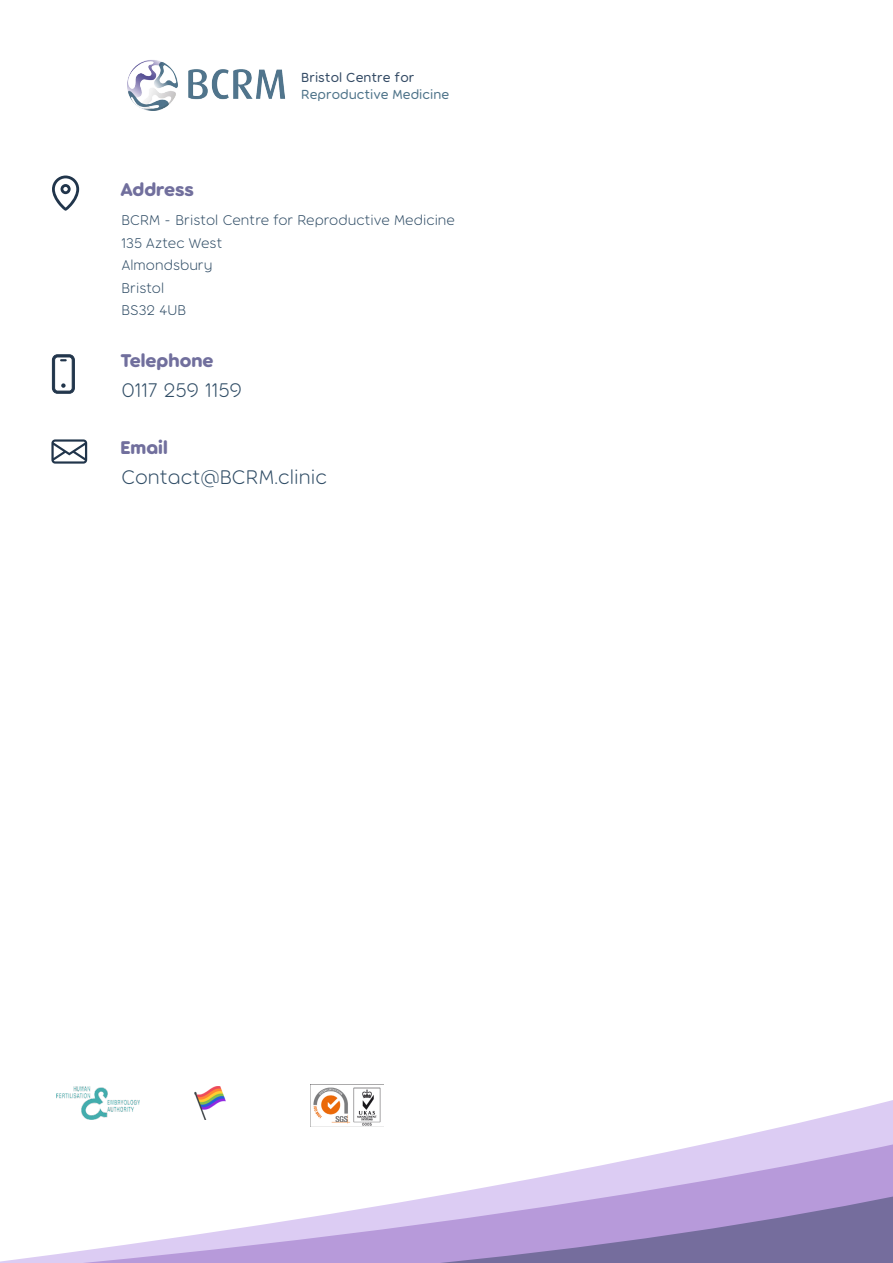
<style>
.page{position:relative;width:893px;height:1263px;background:#fff}
.page>*{position:absolute;margin:0;border:0;box-sizing:border-box;transform-origin:0 0}
.t1{font:300 21px "Torus";color:#2f4c65}
.Subtitle{font:700 19.5px "Torus";color:#716f9d}
.t2{font:300 15px "Torus";color:#2f4c65}
.t3{font:13.95px/17.2px "Torus";color:#4f748a}
.s1{color:#344b65}
</style>
<div class="page">
<svg style="left:56px;top:1084px;width:837px;height:54px"></svg>
<svg style="left:0;top:1138px;width:893px;height:125px"></svg>
<img style="left:128px;top:60px;width:158px;height:51px">
<svg style="left:52px;top:176px;width:27px;height:35px"></svg>
<svg style="left:52px;top:354px;width:23px;height:40px"></svg>
<svg style="left:51px;top:439px;width:36px;height:25px"></svg>
<p class="Subtitle" style="left:120px;top:178px;width:75px">Address</p>
<p class="t3" style="left:301px;top:68px;width:149px"><span class="s1">Bristol Centre for<br></span>Reproductive Medicine</p>
<p class="t2" style="left:121px;top:212px;width:335px">BCRM - Bristol Centre for Reproductive Medicine</p>
<p class="t2" style="left:121px;top:234px;width:103px">135 Aztec West</p>
<p class="t2" style="left:121px;top:257px;width:93px">Almondsbury</p>
<p class="t2" style="left:121px;top:279px;width:44px">Bristol</p>
<p class="t2" style="left:121px;top:302px;width:66px">BS32 4UB</p>
<p class="Subtitle" style="left:120px;top:349px;width:95px">Telephone</p>
<p class="t1" style="left:121px;top:378px;width:122px">0117 259 1159</p>
<p class="Subtitle" style="left:120px;top:436px;width:49px">Email</p>
<p class="t1" style="left:121px;top:465px;width:207px">Contact@BCRM.clinic</p>
</div>
